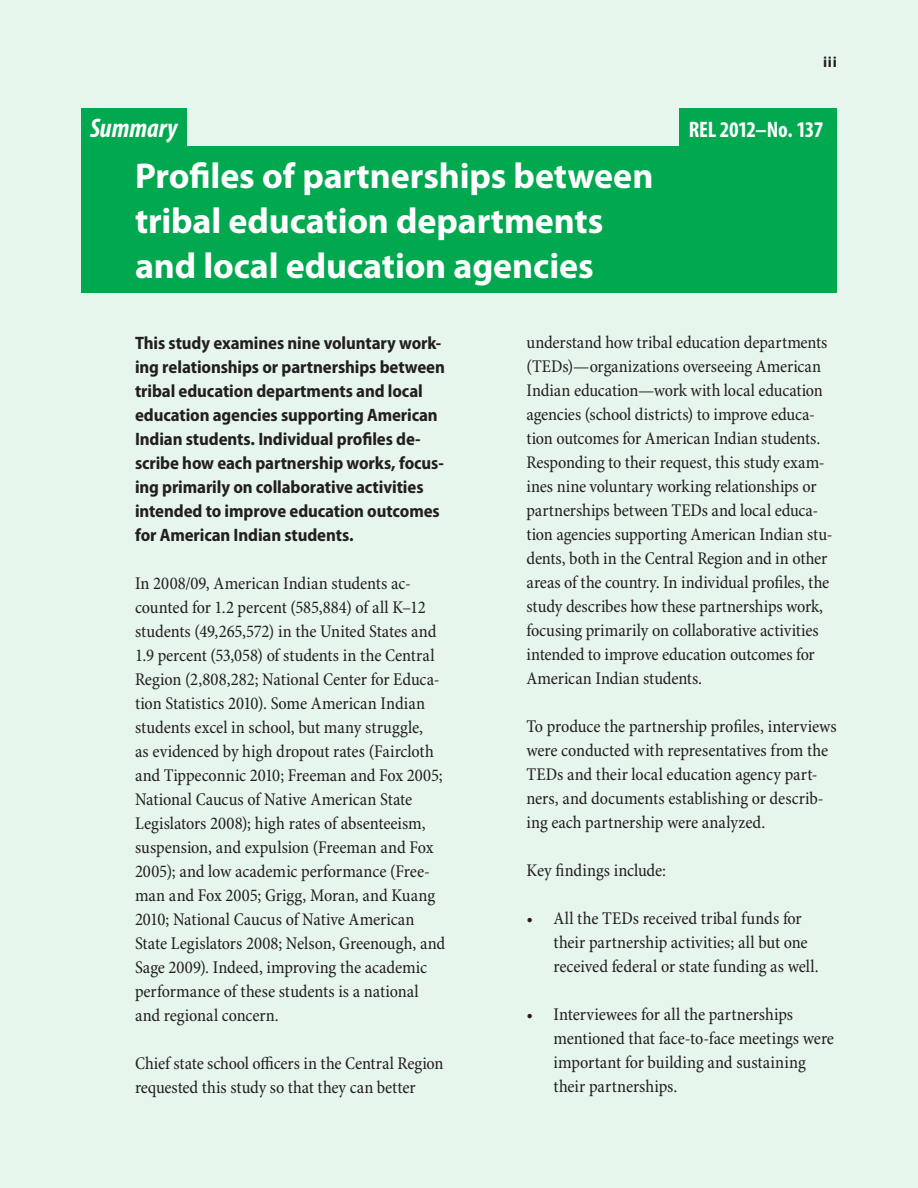
<style>
.page{position:relative;width:918px;height:1188px;background:#e6f6ed}
.page>*{position:absolute;margin:0;border:0;box-sizing:border-box;transform-origin:0 0}
.t1{font:700 36px/45px "Myriad Pro";letter-spacing:-.005em;color:#fff}
.t2{font:italic 700 condensed 27px "Myriad Pro";color:#fff}
.t3{font:700 condensed 22.5px "Myriad Pro";letter-spacing:-.02em;color:#fff}
.t4{font:condensed 18px/24px "Minion Pro";letter-spacing:-.005em;color:#231f20}
.t5{font:700 semi-condensed 18px/24px "Myriad Pro";letter-spacing:-.005em;color:#231f20}
.t6{font:700 15px "Myriad Pro";color:#231f20}
</style>
<div class="page">
<div style="left:81px;top:108px;width:105px;height:38px;background:#00a94f"></div>
<div style="left:81px;top:146px;width:756px;height:147px;background:#00a94f"></div>
<div style="left:680px;top:108px;width:157px;height:38px;background:#00a94f"></div>
<p class="t2" style="left:90px;top:114px;width:89px">Summary</p>
<p class="t1" style="left:135px;top:154px;width:520px">Profiles of partnerships between tribal education departments and local education agencies</p>
<p class="t6" style="left:823px;top:54px;width:16px">iii</p>
<p class="t3" style="left:689px;top:117px;width:136px">REL 2012–No. 137</p>
<p class="t5" style="left:135px;top:331px;width:311px">This study examines nine voluntary work&shy;ing relationships or partnerships between tribal education departments and local education agencies supporting American Indian students. Individual profiles de&shy;scribe how each partnership works, focus&shy;ing primarily on collaborative activities intended to improve education outcomes for American Indian students.</p>
<p class="t4" style="left:135px;top:572px;width:312px">In 2008/09, American Indian students ac&shy;counted for 1.2 percent (585,884) of all K–12 students (49,265,572) in the United States and 1.9 percent (53,058) of students in the Central Region (2,808,282; National Center for Educa&shy;tion Statistics 2010). Some American Indian students excel in school, but many struggle,<br>as evidenced by high dropout rates (Faircloth and Tippeconnic 2010; Freeman and Fox 2005; National Caucus of Native American State Legislators 2008); high rates of absenteeism, suspension, and expulsion (Freeman and Fox 2005); and low academic performance (Free&shy;man and Fox 2005; Grigg, Moran, and Kuang 2010; National Caucus of Native American State Legislators 2008; Nelson, Greenough, and Sage 2009). Indeed, improving the academic performance of these students is a national and regional concern.</p>
<p class="t4" style="left:135px;top:1052px;width:310px">Chief state school officers in the Central Region requested this study so that they can better</p>
<p class="t4" style="left:526px;top:331px;width:307px">understand how tribal education departments (TEDs)—organizations overseeing American Indian education—work with local education agencies (school districts) to improve educa&shy;tion outcomes for American Indian students.<br>Responding to their request, this study exam&shy;ines nine voluntary working relationships or partnerships between TEDs and local educa&shy;tion agencies supporting American Indian stu&shy;dents, both in the Central Region and in other areas of the country. In individual profiles, the study describes how these partnerships work, focusing primarily on collaborative activities intended to improve education outcomes for American Indian students.</p>
<p class="t4" style="left:526px;top:715px;width:312px">To produce the partnership profiles, interviews were conducted with representatives from the TEDs and their local education agency part&shy;ners, and documents establishing or describ&shy;ing each partnership were analyzed.</p>
<p class="t4" style="left:526px;top:859px;width:141px">Key findings include:</p>
<p class="t4" style="left:554px;top:907px;width:267px;text-indent:-27px">• All the TEDs received tribal funds for their partnership activities; all but one received federal or state funding as well.</p>
<p class="t4" style="left:554px;top:1003px;width:282px;text-indent:-27px">• Interviewees for all the partnerships mentioned that face-to-face meetings were important for building and sustaining their partnerships.</p>
</div>
